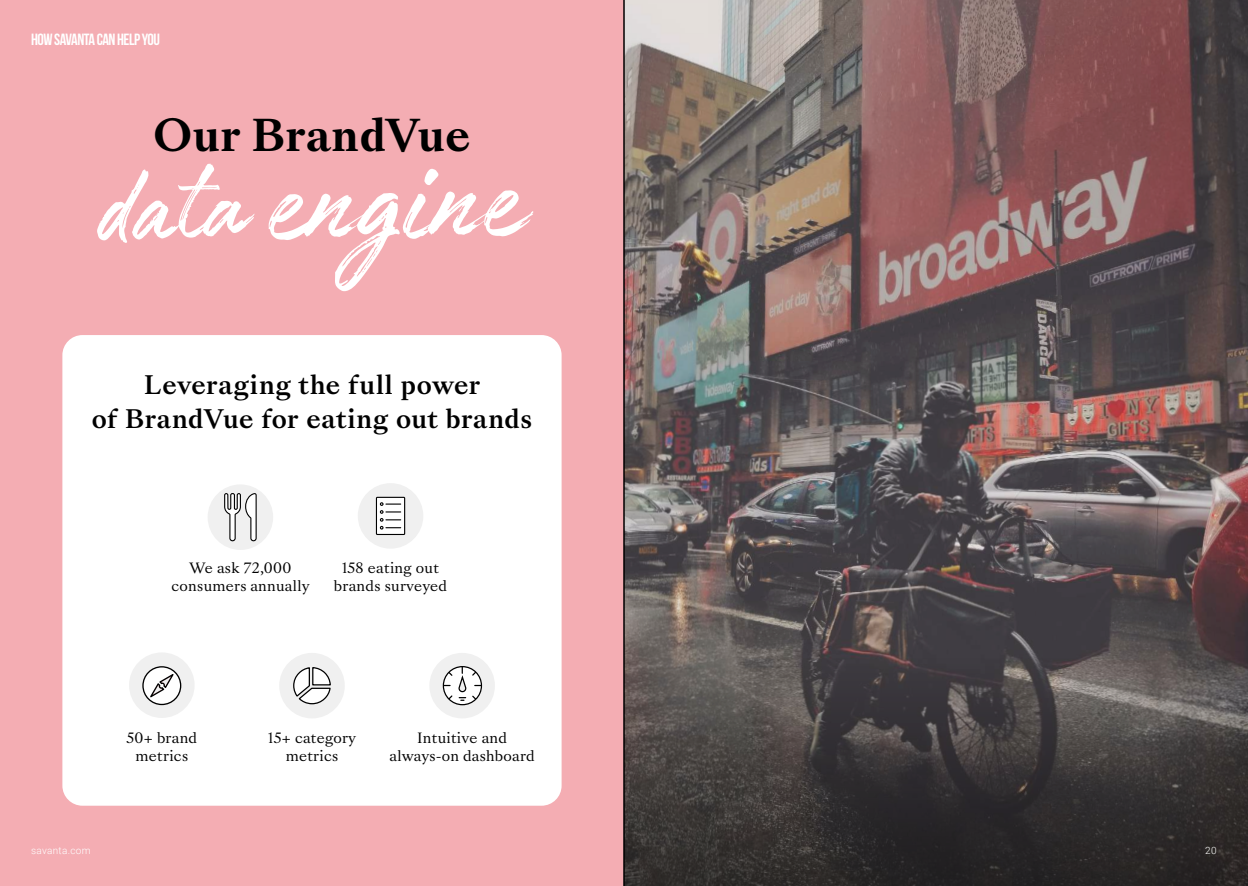
<style>
.page{position:relative;width:1248px;height:886px;background:#fff}
.page>*{position:absolute;margin:0;border:0;box-sizing:border-box;transform-origin:0 0}
.t1{font:135.62px "Authenia";color:#fff}
.t2{font:119.12px "Authenia";color:#fff}
.t3{font:700 42.5px "Sang Bleu Versailles";letter-spacing:.02em;color:#000}
.t4{font:500 24.75px/33.6px "Sang Bleu Versailles";letter-spacing:.025em;color:#000;text-align:center}
.t5{font:16.25px "Bebas Neue";letter-spacing:-.03em;color:#fff}
.t6{font:13.75px/17.9px "Sang Bleu Versailles";letter-spacing:.02em;color:#000;text-align:center}
.t7{font:300 10px "Roboto";letter-spacing:.03em;color:#fff}
</style>
<div class="page">
<div style="left:0;top:0;width:624px;height:886px;background:#f4adb3"></div>
<img style="left:624px;top:0;width:623px;height:581px">
<svg style="left:624px;top:581px;width:623px;height:305px;background:#454040"></svg>
<div style="left:62px;top:335px;width:499px;height:471px;background:#fff;border-radius:20px"></div>
<div style="left:358px;top:483px;width:65px;height:66px;background:#f0f0f0;border-radius:50%"></div>
<div style="left:376px;top:497px;width:28px;height:37px;background:#fff"></div>
<div style="left:376px;top:497px;width:29px;height:38px;border:1px solid #000"></div>
<svg style="left:380px;top:502px;width:20px;height:27px"></svg>
<div style="left:208px;top:484px;width:65px;height:66px;background:#f0f0f0;border-radius:50%"></div>
<svg style="left:224px;top:493px;width:33px;height:48px"></svg>
<div style="left:429px;top:653px;width:66px;height:65px;background:#f0f0f0;border-radius:50%"></div>
<svg style="left:443px;top:667px;width:38px;height:38px"></svg>
<div style="left:443px;top:666px;width:39px;height:39px;border:1px solid #000;border-radius:50%"></div>
<svg style="left:443px;top:667px;width:38px;height:34px"></svg>
<div style="left:129px;top:652px;width:65px;height:66px;background:#f0f0f0;border-radius:50%"></div>
<svg style="left:142px;top:666px;width:40px;height:40px"></svg>
<div style="left:279px;top:653px;width:66px;height:65px;background:#f0f0f0;border-radius:50%"></div>
<svg style="left:293px;top:667px;width:38px;height:38px"></svg>
<hr style="left:623px;top:0;width:1px;height:886px;background:#000">
<p class="t5" style="left:31px;top:30px;width:130px">HOW SAVANTA CAN HELP YOU</p>
<h3 class="t3" style="left:153px;top:105px;width:319px">Our BrandVue</h3>
<h2 class="t2" style="left:93px;top:147px;width:154px;rotate:-2deg">data</h2>
<h1 class="t1" style="left:264px;top:133px;width:289px;rotate:-1deg">eng i ne</h1>
<h3 class="t4" style="left:92px;top:369px;width:442px">Leveraging the full power<br>of BrandVue for eating out brands</h3>
<p class="t6" style="left:171px;top:559px;width:139px">We ask 72,000 consumers annually</p>
<p class="t6" style="left:334px;top:559px;width:115px">158 eating out brands surveyed</p>
<p class="t7" style="left:31px;top:844px;width:61px">savanta.com</p>
<p class="t6" style="left:126px;top:729px;width:72px">50+ brand metrics</p>
<p class="t6" style="left:268px;top:729px;width:89px">15+ category metrics</p>
<p class="t6" style="left:389px;top:729px;width:147px">Intuitive and always-on dashboard</p>
<p class="t7" style="left:1204px;top:844px;width:13px">20</p>
</div>
